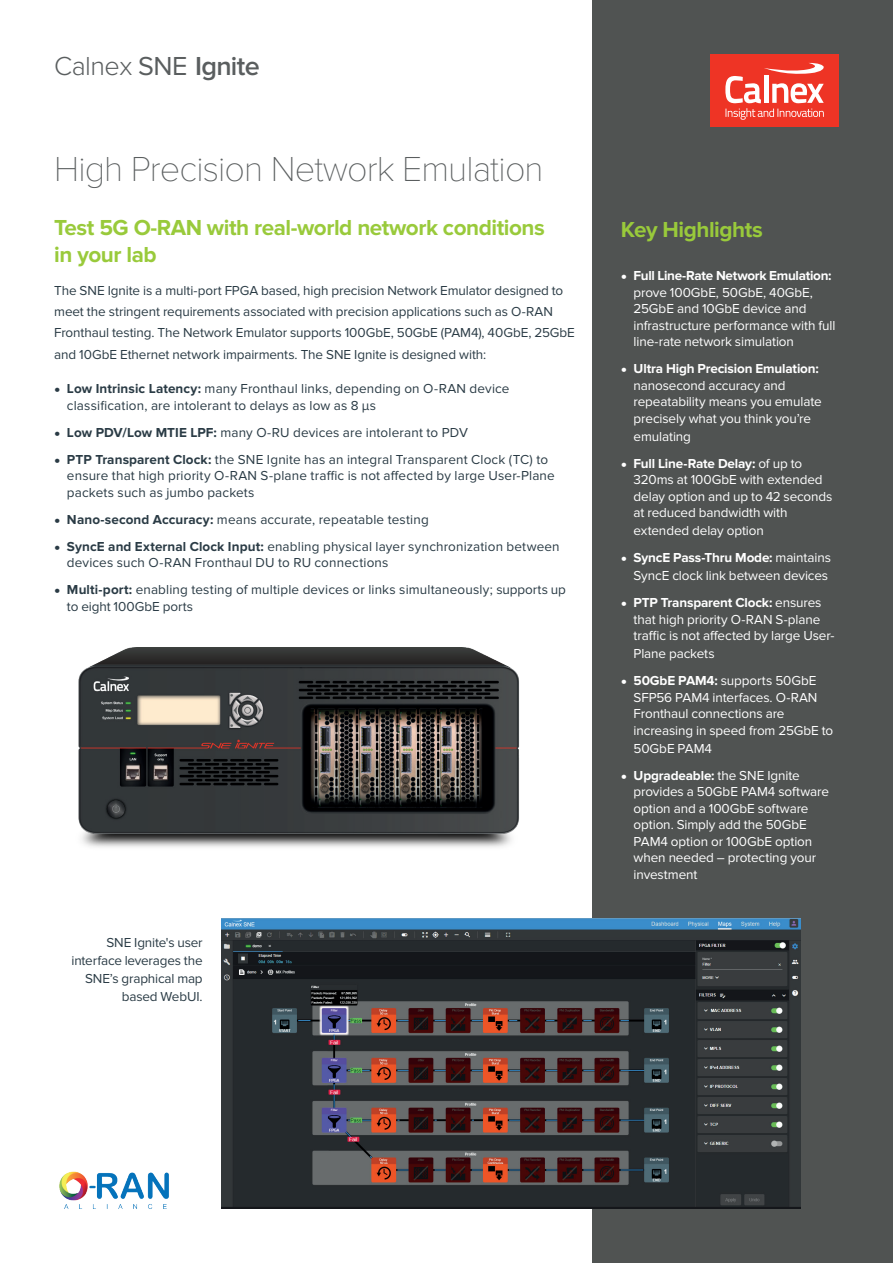
<style>
.page{position:relative;width:893px;height:1263px;background:#fff}
.page>*{position:absolute;margin:0;border:0;box-sizing:border-box;transform-origin:0 0}
.t1{font:100 36px "Proxima Nova T";letter-spacing:-.025em;color:#5a5e5f}
.t2{font:300 27px "Proxima Nova";letter-spacing:-.02em;color:#5a5e5f}
.t3{font:700 22.5px/27px "Proxima Nova";letter-spacing:-.02em;color:#99ca3b}
.t4{font:13.5px/16.5px "Proxima Nova";letter-spacing:.005em;color:#2a3b45}
.t5{font:13.5px/16.5px "Proxima Nova";letter-spacing:-.01em;color:#fff}
.t6{font:13.5px/18px "Proxima Nova";letter-spacing:-.015em;color:#2a3b45;text-align:right}
.s1{font-weight:400}
.s2{font-weight:600}
.s3{font-family:"Sofia Pro";font-weight:900}
.s4{font-weight:700}
</style>
<div class="page">
<div style="left:592px;top:0;width:301px;height:1263px;background:#505352"></div>
<div style="left:710px;top:54px;width:129px;height:72px;background:#ee3425"></div>
<svg style="left:725px;top:63px;width:99px;height:57px"></svg>
<img style="left:59px;top:1171px;width:110px;height:38px">
<img style="left:78px;top:647px;width:442px;height:200px">
<img style="left:221px;top:918px;width:580px;height:291px">
<h2 class="t2" style="left:54px;top:54px;width:207px">Calnex <span class="s1">SNE</span> <span class="s2">Ignite</span></h2>
<h1 class="t1" style="left:54px;top:149px;width:491px">High Precision Network Emulation</h1>
<h3 class="t3" style="left:54px;top:215px;width:492px">Test 5G O-RAN with real-world network conditions in your lab</h3>
<p class="t4" style="left:54px;top:281px;width:522px;line-height:21px">The SNE Ignite is a multi-port FPGA based, high precision Network Emulator designed to meet the stringent requirements associated with precision applications such as O-RAN Fronthaul testing. The Network Emulator supports 100GbE, 50GbE (PAM4), 40GbE, 25GbE and 10GbE Ethernet network impairments. The SNE Ignite is designed with:</p>
<p class="t4" style="left:67px;top:380px;width:444px;text-indent:-13px"><span class="s3">•</span> <span class="s4">Low Intrinsic Latency:</span> many Fronthaul links, depending on O-RAN device classification, are intolerant to delays as low as 8 µs</p>
<p class="t4" style="left:54px;top:424px;width:415px"><span class="s3">•</span> <span class="s4">Low PDV/Low MTIE LPF:</span> many O-RU devices are intolerant to PDV</p>
<p class="t4" style="left:67px;top:451px;width:489px;text-indent:-13px"><span class="s3">•</span> <span class="s4">PTP Transparent Clock:</span> the SNE Ignite has an integral Transparent Clock (TC) to ensure that high priority O-RAN S-plane traffic is not affected by large User-Plane packets such as jumbo packets</p>
<p class="t4" style="left:54px;top:511px;width:376px"><span class="s3">•</span> <span class="s4">Nano-second Accuracy:</span> means accurate, repeatable testing</p>
<p class="t4" style="left:67px;top:538px;width:494px;text-indent:-13px"><span class="s3">•</span> <span class="s4">SyncE and External Clock Input:</span> enabling physical layer synchronization between devices such O-RAN Fronthaul DU to RU connections</p>
<p class="t4" style="left:67px;top:581px;width:500px;text-indent:-13px"><span class="s3">•</span> <span class="s4">Multi-port:</span> enabling testing of multiple devices or links simultaneously; supports up to eight 100GbE ports</p>
<p class="t6" style="left:72px;top:933px;width:133px">SNE Ignite's user interface leverages the<br>SNE’s graphical map based WebUI.</p>
<h3 class="t3" style="left:621px;top:216px;width:143px">Key Highlights</h3>
<p class="t5" style="left:634px;top:268px;width:203px;text-indent:-13px"><span class="s3">•</span> <span class="s4">Full Line-Rate Network Emulation: </span>prove 100GbE, 50GbE, 40GbE,<br>25GbE and 10GbE device and infrastructure performance with full line-rate network simulation</p>
<p class="t5" style="left:634px;top:361px;width:190px;text-indent:-13px"><span class="s3">•</span> <span class="s4">Ultra High Precision Emulation: </span>nanosecond accuracy and repeatability means you emulate precisely what you think you’re</p>
<p class="t5" style="left:634px;top:428px;width:59px">emulating</p>
<p class="t5" style="left:634px;top:455px;width:200px;text-indent:-13px"><span class="s3">•</span> <span class="s4">Full Line-Rate Delay:</span> of up to<br>320ms at 100GbE with extended delay option and up to 42 seconds at reduced bandwidth with</p>
<p class="t5" style="left:634px;top:523px;width:132px">extended delay option</p>
<p class="t5" style="left:621px;top:549px;width:212px;line-height:18px;text-align:right"><span class="s3">•</span> <span class="s4">SyncE Pass-Thru Mode:</span> maintains<br>SyncE clock link between devices</p>
<p class="t5" style="left:634px;top:595px;width:202px;text-indent:-13px"><span class="s3">•</span> <span class="s4">PTP Transparent Clock:</span> ensures that high priority O-RAN S-plane traffic is not affected by large User-</p>
<p class="t5" style="left:634px;top:646px;width:83px">Plane packets</p>
<p class="t5" style="left:634px;top:673px;width:201px;text-indent:-13px"><span class="s3">•</span> <span class="s4">50GbE PAM4:</span> supports 50GbE<br>SFP56 PAM4 interfaces. O-RAN<br>Fronthaul connections are increasing in speed from 25GbE to</p>
<p class="t5" style="left:634px;top:740px;width:80px">50GbE PAM4</p>
<p class="t5" style="left:634px;top:767px;width:197px;text-indent:-13px"><span class="s3">•</span> <span class="s4">Upgradeable:</span> the SNE Ignite provides a 50GbE PAM4 software option and a 100GbE software option. Simply add the 50GbE<br>PAM4 option or 100GbE option when needed – protecting your investment</p>
</div>
